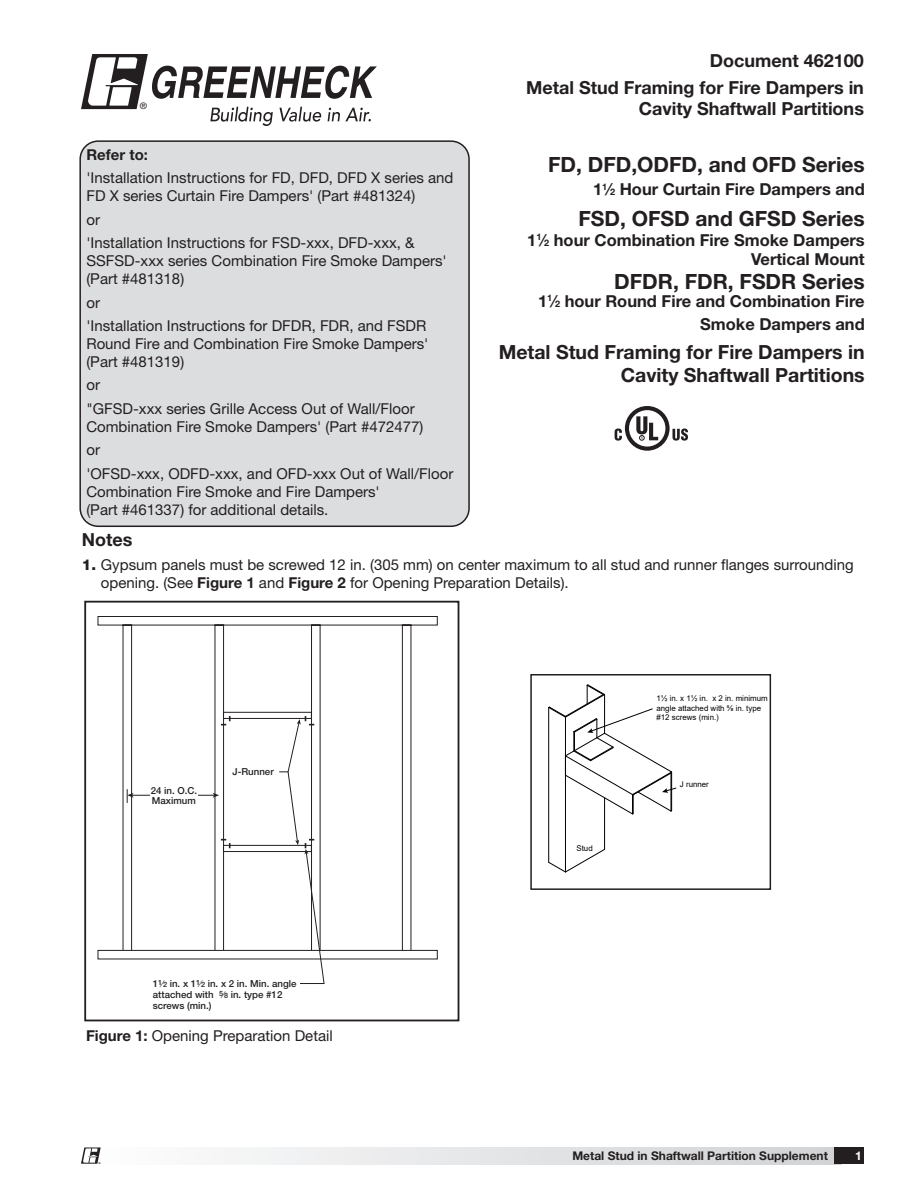
<style>
.page{position:relative;width:918px;height:1188px;background:#fff}
.page>*{position:absolute;margin:0;border:0;box-sizing:border-box;transform-origin:0 0}
.Subheading{font:700 21px "Helvetica Neue LT Std";color:#231f20}
.Subheading-2{font:700 19.5px/23.4px "Helvetica Neue LT Std";color:#231f20;text-align:right}
.Bold{font:700 18px/27px "Helvetica Neue LT Std";color:#231f20;text-align:right}
.Subheading-3{font:700 16.5px/19.8px "Helvetica Neue LT Std";color:#231f20;text-align:right}
.Body_text{font:15px/18px "Helvetica Neue LT Std";color:#231f20}
.Bold-2{font:700 15px "Helvetica Neue LT Std";color:#231f20}
.t1{font:700 12px "Helvetica Neue LT Std";color:#231f20}
.t2{font:700 12px "Helvetica Neue LT Std";color:#fff}
.t3{font:500 9.75px/11.1px "Helvetica Neue";color:#231f20}
.t4{font:9px "Helvetica";color:#231f20}
.t5{font:7.95px/9.4px "Arial";color:#000}
.t6{font:700 2.7px "Helvetica Neue LT Std";color:#231f20}
.s1{font-size:9.15px}
.s2{font-weight:800}
.s3{font-weight:700}
.s4{font-size:7.2px}
</style>
<div class="page">
<svg style="left:672px;top:428px;width:16px;height:13px"></svg>
<svg style="left:625px;top:406px;width:45px;height:45px"></svg>
<div style="left:629px;top:410px;width:36px;height:37px;background:#fff;border-radius:50%"></div>
<svg style="left:636px;top:416px;width:22px;height:24px"></svg>
<svg style="left:615px;top:429px;width:7px;height:12px"></svg>
<div style="left:84px;top:601px;width:375px;height:420px;border:2px solid #231f20"></div>
<svg style="left:98px;top:616px;width:340px;height:334px"></svg>
<hr style="left:132px;top:795px;width:82px;height:1px;background:#231f20">
<svg style="left:213px;top:793px;width:6px;height:5px"></svg>
<div style="left:150px;top:790px;width:47px;height:15px;background:#fff"></div>
<div style="left:98px;top:950px;width:340px;height:9px;border:1px solid #231f20"></div>
<svg style="left:127px;top:789px;width:7px;height:14px"></svg>
<div style="left:223px;top:845px;width:89px;height:7px;border:1px solid #231f20"></div>
<svg style="left:221px;top:839px;width:10px;height:9px"></svg>
<svg style="left:221px;top:716px;width:10px;height:9px"></svg>
<svg style="left:278px;top:716px;width:47px;height:268px"></svg>
<div style="left:80px;top:141px;width:389px;height:385px;background:#dcdddf;border-radius:18px"></div>
<div style="left:79px;top:140px;width:391px;height:387px;border:2px solid #231f20;border-radius:18px"></div>
<hr style="left:565px;top:717px;width:1px;height:155px;background:#000">
<hr style="left:604px;top:798px;width:1px;height:51px;background:#000">
<hr style="left:548px;top:707px;width:1px;height:155px;background:#000">
<svg style="left:548px;top:848px;width:58px;height:25px"></svg>
<svg style="left:548px;top:684px;width:129px;height:131px"></svg>
<div style="left:530px;top:674px;width:241px;height:216px;border:2px solid #231f20"></div>
<svg style="left:81px;top:54px;width:296px;height:72px"></svg>
<div style="left:81px;top:1148px;width:760px;height:16px;background:linear-gradient(to right,#fefefe,#d1d2d4)"></div>
<div style="left:834px;top:1148px;width:30px;height:16px;background:#231f20"></div>
<svg style="left:81px;top:1147px;width:20px;height:17px"></svg>
<p class="t4" style="left:140px;top:101px;width:8px">®</p>
<p class="Bold-2" style="left:86px;top:145px;width:63px">Refer to:</p>
<p class="Body_text" style="left:86px;top:169px;width:369px">'Installation Instructions for FD, DFD, DFD X series and<br>FD X series Curtain Fire Dampers' (Part #481324)</p>
<p class="Body_text" style="left:86px;top:210px;width:15px">or</p>
<p class="Body_text" style="left:86px;top:234px;width:362px">'Installation Instructions for FSD-xxx, DFD-xxx, &amp;<br>SSFSD-xxx series Combination Fire Smoke Dampers' (Part #481318)</p>
<p class="Body_text" style="left:86px;top:293px;width:15px">or</p>
<p class="Body_text" style="left:86px;top:317px;width:344px">'Installation Instructions for DFDR, FDR, and FSDR<br>Round Fire and Combination Fire Smoke Dampers' (Part #481319)</p>
<p class="Body_text" style="left:86px;top:376px;width:15px">or</p>
<p class="Body_text" style="left:86px;top:399px;width:339px">"GFSD-xxx series Grille Access Out of Wall/Floor<br>Combination Fire Smoke Dampers' (Part #472477)</p>
<p class="Body_text" style="left:86px;top:441px;width:15px">or</p>
<p class="Body_text" style="left:86px;top:464px;width:368px">'OFSD-xxx, ODFD-xxx, and OFD-xxx Out of Wall/Floor<br>Combination Fire Smoke and Fire Dampers'<br>(Part #461337) for additional details.</p>
<p class="Bold" style="left:526px;top:47px;width:339px">Document 462100<br>Metal Stud Framing for Fire Dampers in</p>
<p class="Bold" style="left:639px;top:95px;width:227px">Cavity Shaftwall Partitions</p>
<p class="Subheading" style="left:548px;top:151px;width:318px">FD, DFD,ODFD, and OFD Series</p>
<p class="Subheading-3" style="left:593px;top:179px;width:273px">1<sup>1</sup>⁄<span class="s1">2</span> Hour Curtain Fire Dampers and</p>
<p class="Subheading" style="left:578px;top:205px;width:288px">FSD, OFSD and GFSD Series</p>
<p class="Subheading-3" style="left:527px;top:229px;width:339px">1<sup>1</sup>⁄<span class="s1">2</span> hour Combination Fire Smoke Dampers<br>Vertical Mount</p>
<p class="Subheading" style="left:614px;top:268px;width:252px">DFDR, FDR, FSDR Series</p>
<p class="Subheading-3" style="left:538px;top:289px;width:328px;line-height:23.4px">1<sup>1</sup>⁄<span class="s1">2</span> hour Round Fire and Combination Fire<br>Smoke Dampers and</p>
<p class="Subheading-2" style="left:499px;top:340px;width:368px">Metal Stud Framing for Fire Dampers in<br>Cavity Shaftwall Partitions</p>
<p class="Bold" style="left:82px;top:526px;width:52px">Notes</p>
<p class="Body_text" style="left:101px;top:555px;width:754px;text-indent:-19px"><span class="s2">1.</span> Gypsum panels must be screwed 12 in. (305 mm) on center maximum to all stud and runner flanges surrounding opening. (See <span class="s3">Figure 1</span> and <span class="s3">Figure 2</span> for Opening Preparation Details).</p>
<p class="t3" style="left:151px;top:786px;width:48px;line-height:9.8px">24 in. O.C.<br>Maximum</p>
<p class="t3" style="left:233px;top:766px;width:43px">J-Runner</p>
<p class="t3" style="left:153px;top:978px;width:145px">1<sup>1</sup><span class="s4">2</span> in. x 1<sup>1</sup><span class="s4">2</span> in. x 2 in. Min. angle attached with <sup>5</sup><span class="s4">8</span> in. type #12 screws (min.)</p>
<p class="Body_text" style="left:86px;top:1026px;width:248px"><span class="s3">Figure 1:</span> Opening Preparation Detail</p>
<p class="t6" style="left:98px;top:1161px;width:4px">®</p>
<p class="t5" style="left:656px;top:694px;width:113px">1½ in. x 1½ in. x 2 in. minimum angle attached with ⅝ in. type #12 screws (min.)</p>
<p class="t5" style="left:577px;top:844px;width:18px">Stud</p>
<p class="t5" style="left:680px;top:779px;width:31px">J runner</p>
<p class="t1" style="left:572px;top:1148px;width:257px">Metal Stud in Shaftwall Partition Supplement</p>
<p class="t2" style="left:855px;top:1148px;width:8px">1</p>
</div>
